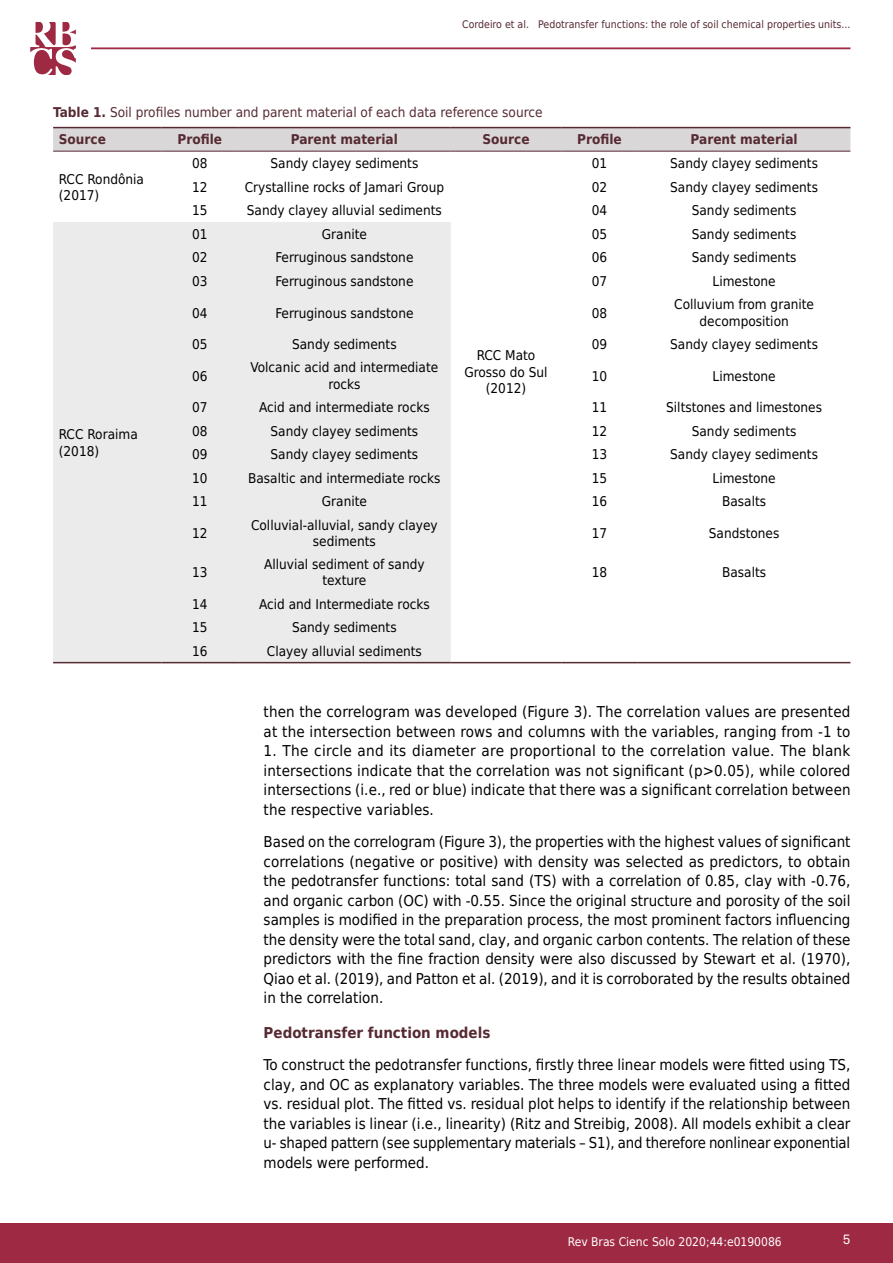
<style>
.page{position:relative;width:893px;height:1263px;background:#fff}
.page>*{position:absolute;margin:0;border:0;box-sizing:border-box;transform-origin:0 0}
.t1{font:15px/19.5px "DejaVu Sans Condensed";letter-spacing:.01em;color:#000;text-align:justify}
.t2{font:700 15px "DejaVu Sans Condensed";color:#562a32}
.t3{font:13.5px/16.2px "DejaVu Sans Condensed";color:#000;text-align:center}
.t4{font:13.5px/27.9px "DejaVu Sans Condensed";color:#562a32}
.t5{font:700 13.5px "DejaVu Sans Condensed";color:#562a32}
.t6{font:13.5px "Akkurat Pro";color:#fff}
.t7{font:12px "DejaVu Sans Condensed";color:#fff}
.t8{font:10.5px "DejaVu Sans Condensed";color:#562a32}
.s1{font-weight:700}
</style>
<div class="page">
<div style="left:0;top:1223px;width:893px;height:40px;background:#9e2943"></div>
<hr style="left:91px;top:47px;width:759px;height:2px;background:#9e2943">
<svg style="left:30px;top:22px;width:46px;height:52px"></svg>
<svg style="left:53px;top:128px;width:797px;height:23px;background:#d5d1d3"></svg>
<div style="left:53px;top:222px;width:398px;height:440px;background:#ebebec"></div>
<hr style="left:53px;top:127px;width:109px;height:1px;background:#562a32">
<hr style="left:162px;top:127px;width:76px;height:1px;background:#562a32">
<hr style="left:238px;top:127px;width:213px;height:1px;background:#562a32">
<hr style="left:451px;top:127px;width:110px;height:1px;background:#562a32">
<hr style="left:561px;top:127px;width:77px;height:1px;background:#562a32">
<hr style="left:638px;top:127px;width:212px;height:1px;background:#562a32">
<hr style="left:53px;top:151px;width:109px;height:1px;background:#562a32">
<hr style="left:162px;top:151px;width:76px;height:1px;background:#562a32">
<hr style="left:238px;top:151px;width:213px;height:1px;background:#562a32">
<hr style="left:451px;top:151px;width:110px;height:1px;background:#562a32">
<hr style="left:561px;top:151px;width:77px;height:1px;background:#562a32">
<hr style="left:638px;top:151px;width:212px;height:1px;background:#562a32">
<hr style="left:53px;top:662px;width:109px;height:1px;background:#562a32">
<hr style="left:162px;top:662px;width:76px;height:1px;background:#562a32">
<hr style="left:238px;top:662px;width:213px;height:1px;background:#562a32">
<hr style="left:451px;top:662px;width:110px;height:1px;background:#562a32">
<hr style="left:561px;top:662px;width:77px;height:1px;background:#562a32">
<hr style="left:638px;top:662px;width:212px;height:1px;background:#562a32">
<p class="t8" style="left:462px;top:16px;width:390px">Cordeiro et al. Pedotransfer functions: the role of soil chemical properties units...</p>
<p class="t4" style="left:59px;top:98px;width:485px;text-indent:-6px"><span class="s1">Table 1.</span> Soil profiles number and parent material of each data reference source<br><span class="s1">Source</span></p>
<p class="t5" style="left:178px;top:129px;width:46px">Profile</p>
<p class="t5" style="left:291px;top:129px;width:109px">Parent material</p>
<p class="t5" style="left:482px;top:129px;width:49px">Source</p>
<p class="t5" style="left:577px;top:129px;width:46px">Profile</p>
<p class="t5" style="left:691px;top:129px;width:109px">Parent material</p>
<p class="t3" style="left:59px;top:170px;width:87px;text-align:left">RCC Rondônia (2017)</p>
<p class="t3" style="left:59px;top:426px;width:80px;text-align:left">RCC Roraima (2018)</p>
<p class="t3" style="left:192px;top:155px;width:17px">08</p>
<p class="t3" style="left:271px;top:155px;width:149px">Sandy clayey sediments</p>
<p class="t3" style="left:592px;top:155px;width:17px">01</p>
<p class="t3" style="left:670px;top:155px;width:149px">Sandy clayey sediments</p>
<p class="t3" style="left:192px;top:178px;width:17px">12</p>
<p class="t3" style="left:245px;top:178px;width:201px">Crystalline rocks of Jamari Group</p>
<p class="t3" style="left:592px;top:178px;width:17px">02</p>
<p class="t3" style="left:670px;top:178px;width:149px">Sandy clayey sediments</p>
<p class="t3" style="left:192px;top:202px;width:17px">15</p>
<p class="t3" style="left:247px;top:202px;width:196px">Sandy clayey alluvial sediments</p>
<p class="t3" style="left:592px;top:202px;width:17px">04</p>
<p class="t3" style="left:692px;top:202px;width:106px">Sandy sediments</p>
<p class="t3" style="left:192px;top:226px;width:17px">01</p>
<p class="t3" style="left:322px;top:226px;width:47px">Granite</p>
<p class="t3" style="left:592px;top:226px;width:17px">05</p>
<p class="t3" style="left:692px;top:226px;width:106px">Sandy sediments</p>
<p class="t3" style="left:192px;top:249px;width:17px">02</p>
<p class="t3" style="left:275px;top:249px;width:140px">Ferruginous sandstone</p>
<p class="t3" style="left:592px;top:249px;width:17px">06</p>
<p class="t3" style="left:692px;top:249px;width:106px">Sandy sediments</p>
<p class="t3" style="left:192px;top:273px;width:17px">03</p>
<p class="t3" style="left:275px;top:273px;width:140px">Ferruginous sandstone</p>
<p class="t3" style="left:592px;top:273px;width:17px">07</p>
<p class="t3" style="left:713px;top:273px;width:65px">Limestone</p>
<p class="t3" style="left:192px;top:304px;width:17px">04</p>
<p class="t3" style="left:275px;top:304px;width:140px">Ferruginous sandstone</p>
<p class="t3" style="left:592px;top:304px;width:17px">08</p>
<p class="t3" style="left:674px;top:296px;width:141px">Colluvium from granite decomposition</p>
<p class="t3" style="left:192px;top:336px;width:17px">05</p>
<p class="t3" style="left:292px;top:336px;width:106px">Sandy sediments</p>
<p class="t3" style="left:592px;top:336px;width:17px">09</p>
<p class="t3" style="left:670px;top:336px;width:149px">Sandy clayey sediments</p>
<p class="t3" style="left:192px;top:367px;width:17px">06</p>
<p class="t3" style="left:251px;top:359px;width:189px">Volcanic acid and intermediate rocks</p>
<p class="t3" style="left:592px;top:367px;width:17px">10</p>
<p class="t3" style="left:713px;top:367px;width:65px">Limestone</p>
<p class="t3" style="left:192px;top:399px;width:17px">07</p>
<p class="t3" style="left:259px;top:399px;width:172px">Acid and intermediate rocks</p>
<p class="t3" style="left:592px;top:399px;width:17px">11</p>
<p class="t3" style="left:666px;top:399px;width:157px">Siltstones and limestones</p>
<p class="t3" style="left:192px;top:422px;width:17px">08</p>
<p class="t3" style="left:271px;top:422px;width:149px">Sandy clayey sediments</p>
<p class="t3" style="left:592px;top:422px;width:17px">12</p>
<p class="t3" style="left:692px;top:422px;width:106px">Sandy sediments</p>
<p class="t3" style="left:192px;top:446px;width:17px">09</p>
<p class="t3" style="left:271px;top:446px;width:149px">Sandy clayey sediments</p>
<p class="t3" style="left:592px;top:446px;width:17px">13</p>
<p class="t3" style="left:670px;top:446px;width:149px">Sandy clayey sediments</p>
<p class="t3" style="left:192px;top:470px;width:17px">10</p>
<p class="t3" style="left:248px;top:470px;width:194px">Basaltic and intermediate rocks</p>
<p class="t3" style="left:592px;top:470px;width:17px">15</p>
<p class="t3" style="left:713px;top:470px;width:65px">Limestone</p>
<p class="t3" style="left:192px;top:493px;width:17px">11</p>
<p class="t3" style="left:322px;top:493px;width:47px">Granite</p>
<p class="t3" style="left:592px;top:493px;width:17px">16</p>
<p class="t3" style="left:722px;top:493px;width:46px">Basalts</p>
<p class="t3" style="left:192px;top:525px;width:17px">12</p>
<p class="t3" style="left:251px;top:517px;width:188px">Colluvial-alluvial, sandy clayey sediments</p>
<p class="t3" style="left:592px;top:525px;width:17px">17</p>
<p class="t3" style="left:709px;top:525px;width:72px">Sandstones</p>
<p class="t3" style="left:192px;top:564px;width:17px">13</p>
<p class="t3" style="left:264px;top:556px;width:162px">Alluvial sediment of sandy texture</p>
<p class="t3" style="left:592px;top:564px;width:17px">18</p>
<p class="t3" style="left:722px;top:564px;width:46px">Basalts</p>
<p class="t3" style="left:192px;top:596px;width:17px">14</p>
<p class="t3" style="left:259px;top:596px;width:172px">Acid and Intermediate rocks</p>
<p class="t3" style="left:192px;top:619px;width:17px">15</p>
<p class="t3" style="left:292px;top:619px;width:106px">Sandy sediments</p>
<p class="t3" style="left:192px;top:643px;width:17px">16</p>
<p class="t3" style="left:267px;top:643px;width:157px">Clayey alluvial sediments</p>
<p class="t3" style="left:464px;top:347px;width:85px">RCC Mato<br>Grosso do Sul (2012)</p>
<p class="t1" style="left:264px;top:702px;width:588px">then the correlogram was developed (Figure 3). The correlation values are presented at the intersection between rows and columns with the variables, ranging from -1 to</p>
<p class="t1" style="left:264px;top:741px;width:588px">1. The circle and its diameter are proportional to the correlation value. The blank intersections indicate that the correlation was not significant (p&gt;0.05), while colored intersections (i.e., red or blue) indicate that there was a significant correlation between the respective variables.</p>
<p class="t1" style="left:264px;top:832px;width:588px">Based on the correlogram (Figure 3), the properties with the highest values of significant correlations (negative or positive) with density was selected as predictors, to obtain the pedotransfer functions: total sand (TS) with a correlation of 0.85, clay with -0.76, and organic carbon (OC) with -0.55. Since the original structure and porosity of the soil samples is modified in the preparation process, the most prominent factors influencing the density were the total sand, clay, and organic carbon contents. The relation of these predictors with the fine fraction density were also discussed by Stewart et al. (1970), Qiao et al. (2019), and Patton et al. (2019), and it is corroborated by the results obtained in the correlation.</p>
<p class="t2" style="left:264px;top:1020px;width:228px">Pedotransfer function models</p>
<p class="t1" style="left:264px;top:1055px;width:588px">To construct the pedotransfer functions, firstly three linear models were fitted using TS, clay, and OC as explanatory variables. The three models were evaluated using a fitted vs. residual plot. The fitted vs. residual plot helps to identify if the relationship between the variables is linear (i.e., linearity) (Ritz and Streibig, 2008). All models exhibit a clear u- shaped pattern (see supplementary materials – S1), and therefore nonlinear exponential models were performed.</p>
<p class="t7" style="left:568px;top:1231px;width:215px">Rev Bras Cienc Solo 2020;44:e0190086</p>
<p class="t6" style="left:843px;top:1231px;width:9px">5</p>
</div>
